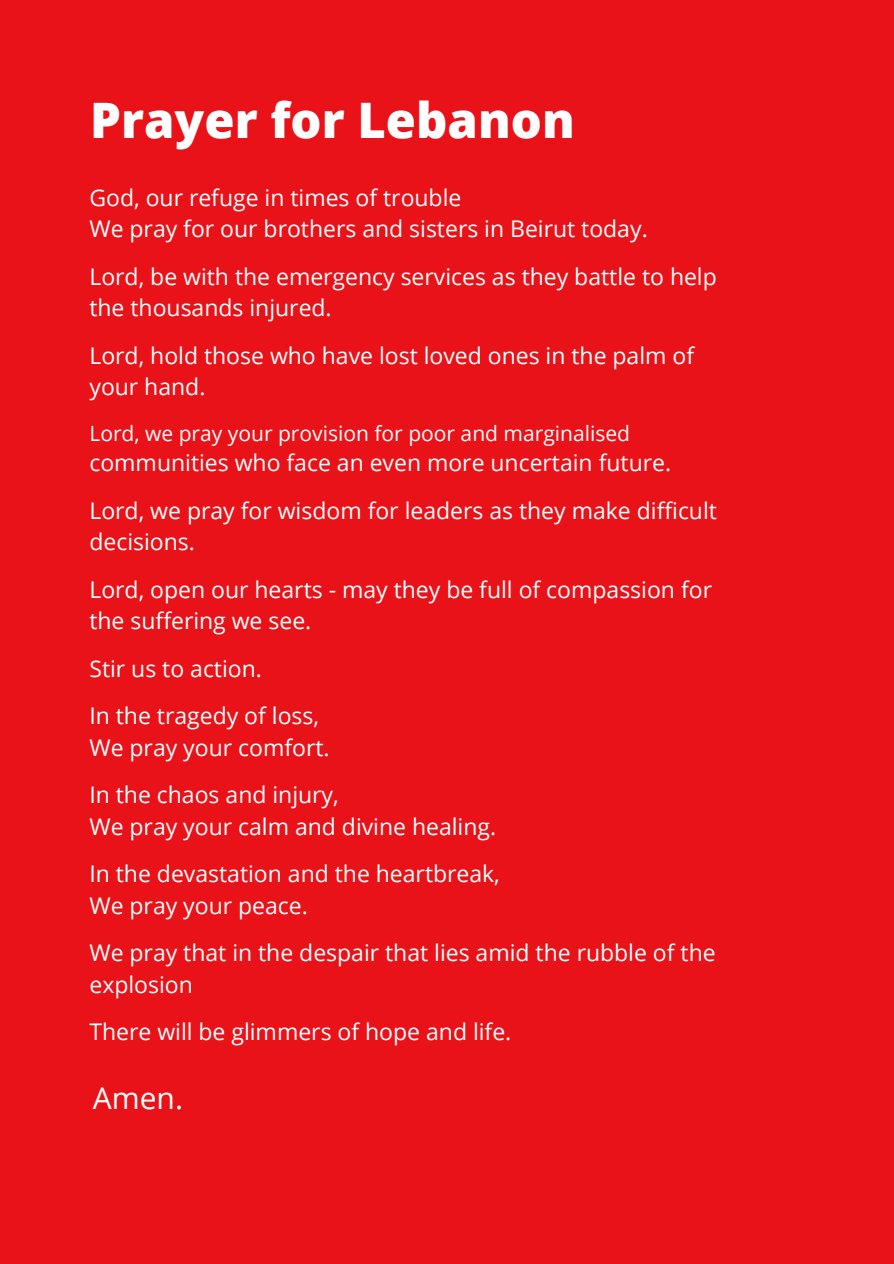
<style>
.page{position:relative;width:894px;height:1264px;background:#fff}
.page>*{position:absolute;margin:0;border:0;box-sizing:border-box;transform-origin:0 0}
.t1{font:800 48.9px "Open Sans";color:#fff}
.t2{font:30px "Open Sans";color:#fff}
.t3{font:22.95px/47.4px "Open Sans";color:#fff}
.t4{font:21px "Open Sans";color:#fff}
</style>
<div class="page">
<div style="left:0;top:0;width:893px;height:1263px;background:#ea1219"></div>
<h1 class="t1" style="left:90px;top:85px;width:486px">Prayer for Lebanon</h1>
<p class="t3" style="left:89px;top:181px;width:559px;line-height:31.7px">God, our refuge in times of trouble<br>We pray for our brothers and sisters in Beirut today.</p>
<p class="t3" style="left:89px;top:260px;width:628px;line-height:31.7px">Lord, be with the emergency services as they battle to help the thousands injured.</p>
<p class="t3" style="left:89px;top:339px;width:606px;line-height:31.7px">Lord, hold those who have lost loved ones in the palm of your hand.</p>
<p class="t4" style="left:89px;top:419px;width:542px">Lord, we pray your provision for poor and marginalised</p>
<p class="t3" style="left:89px;top:438px;width:628px">communities who face an even more uncertain future.<br>Lord, we pray for wisdom for leaders as they make difficult</p>
<p class="t3" style="left:89px;top:517px;width:624px">decisions.<br>Lord, open our hearts - may they be full of compassion for</p>
<p class="t3" style="left:89px;top:596px;width:231px">the suffering we see.<br>Stir us to action.<br>In the tragedy of loss,</p>
<p class="t3" style="left:89px;top:723px;width:251px">We pray your comfort.<br>In the chaos and injury,</p>
<p class="t3" style="left:89px;top:802px;width:412px">We pray your calm and divine healing.<br>In the devastation and the heartbreak,</p>
<p class="t3" style="left:89px;top:881px;width:627px">We pray your peace.<br>We pray that in the despair that lies amid the rubble of the</p>
<p class="t3" style="left:89px;top:960px;width:423px">explosion<br>There will be glimmers of hope and life.</p>
<h2 class="t2" style="left:93px;top:1077px;width:92px">Amen.</h2>
</div>
